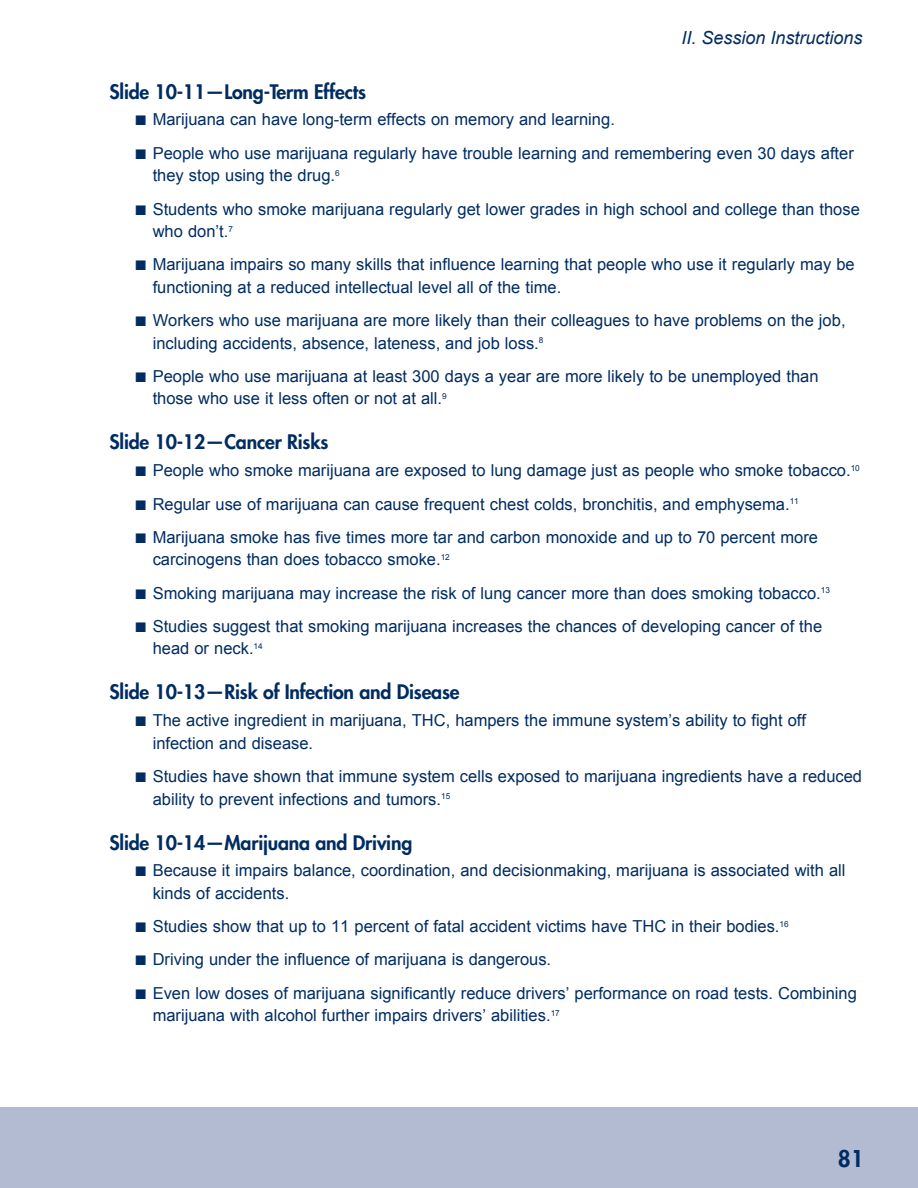
<style>
.page{position:relative;width:918px;height:1188px;background:#fff}
.page>*{position:absolute;margin:0;border:0;box-sizing:border-box;transform-origin:0 0}
.t1{font:800 22.5px "Futura Std";color:#002c62}
.H2_FuturaStd{font:800 19.5px "Futura Std";letter-spacing:-.01em;color:#002c62}
.t2{font:italic 18px "Arial";color:#002c62}
.t3{font:16.5px/22.5px "Arial";color:#002c62}
.s1{font-family:"Times New Roman";font-size:21px}
</style>
<div class="page">
<div style="left:0;top:1107px;width:918px;height:81px;background:#b3bbd3"></div>
<p class="t2" style="left:681px;top:26px;width:183px">II. Session Instructions</p>
<p class="H2_FuturaStd" style="left:110px;top:79px;width:258px">Slide 10-11—Long-Term Effects</p>
<p class="t3" style="left:134px;top:109px;width:482px"><span class="s1">■</span> Marijuana can have long-term effects on memory and learning.</p>
<p class="t3" style="left:153px;top:142px;width:703px;text-indent:-18px"><span class="s1">■</span> People who use marijuana regularly have trouble learning and remembering even 30 days after they stop using the drug.<sup>6</sup></p>
<p class="t3" style="left:153px;top:198px;width:709px;text-indent:-18px"><span class="s1">■</span> Students who smoke marijuana regularly get lower grades in high school and college than those who don’t.<sup>7</sup></p>
<p class="t3" style="left:153px;top:253px;width:704px;text-indent:-18px"><span class="s1">■</span> Marijuana impairs so many skills that influence learning that people who use it regularly may be functioning at a reduced intellectual level all of the time.</p>
<p class="t3" style="left:153px;top:309px;width:694px;text-indent:-18px"><span class="s1">■</span> Workers who use marijuana are more likely than their colleagues to have problems on the job, including accidents, absence, lateness, and job loss.<sup>8</sup></p>
<p class="t3" style="left:153px;top:365px;width:667px;text-indent:-18px"><span class="s1">■</span> People who use marijuana at least 300 days a year are more likely to be unemployed than those who use it less often or not at all.<sup>9</sup></p>
<p class="H2_FuturaStd" style="left:110px;top:430px;width:220px">Slide 10-12—Cancer Risks</p>
<p class="t3" style="left:134px;top:459px;width:727px"><span class="s1">■</span> People who smoke marijuana are exposed to lung damage just as people who smoke tobacco.<sup>10</sup></p>
<p class="t3" style="left:134px;top:493px;width:666px"><span class="s1">■</span> Regular use of marijuana can cause frequent chest colds, bronchitis, and emphysema.<sup>11</sup></p>
<p class="t3" style="left:153px;top:526px;width:667px;text-indent:-18px"><span class="s1">■</span> Marijuana smoke has five times more tar and carbon monoxide and up to 70 percent more carcinogens than does tobacco smoke.<sup>12</sup></p>
<p class="t3" style="left:134px;top:582px;width:697px"><span class="s1">■</span> Smoking marijuana may increase the risk of lung cancer more than does smoking tobacco.<sup>13</sup></p>
<p class="t3" style="left:153px;top:615px;width:671px;text-indent:-18px"><span class="s1">■</span> Studies suggest that smoking marijuana increases the chances of developing cancer of the head or neck.<sup>14</sup></p>
<p class="H2_FuturaStd" style="left:110px;top:680px;width:352px">Slide 10-13—Risk of Infection and Disease</p>
<p class="t3" style="left:153px;top:709px;width:655px;text-indent:-18px"><span class="s1">■</span> The active ingredient in marijuana, THC, hampers the immune system’s ability to fight off infection and disease.</p>
<p class="t3" style="left:153px;top:765px;width:711px;text-indent:-18px"><span class="s1">■</span> Studies have shown that immune system cells exposed to marijuana ingredients have a reduced ability to prevent infections and tumors.<sup>15</sup></p>
<p class="H2_FuturaStd" style="left:110px;top:830px;width:304px">Slide 10-14—Marijuana and Driving</p>
<p class="t3" style="left:153px;top:859px;width:694px;text-indent:-18px"><span class="s1">■</span> Because it impairs balance, coordination, and decisionmaking, marijuana is associated with all kinds of accidents.</p>
<p class="t3" style="left:134px;top:915px;width:656px"><span class="s1">■</span> Studies show that up to 11 percent of fatal accident victims have THC in their bodies.<sup>16</sup></p>
<p class="t3" style="left:134px;top:949px;width:418px"><span class="s1">■</span> Driving under the influence of marijuana is dangerous.</p>
<p class="t3" style="left:153px;top:982px;width:706px;text-indent:-18px"><span class="s1">■</span> Even low doses of marijuana significantly reduce drivers’ performance on road tests. Combining marijuana with alcohol further impairs drivers’ abilities.<sup>17</sup></p>
<h1 class="t1" style="left:838px;top:1144px;width:28px">81</h1>
</div>
